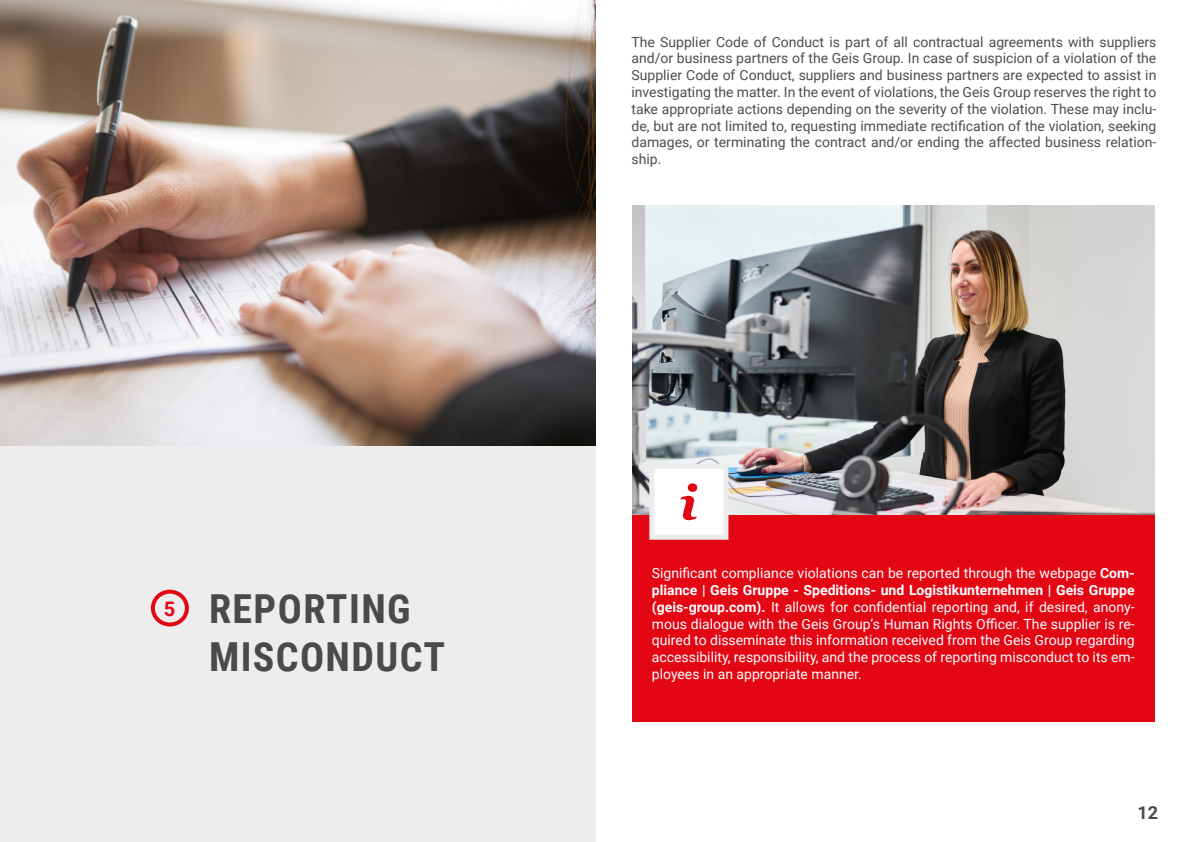
<style>
.page{position:relative;width:1191px;height:842px;background:#fff}
.page>*{position:absolute;margin:0;border:0;box-sizing:border-box;transform-origin:0 0}
.t1{font:700 40px/48px "Roboto Condensed";letter-spacing:.035em;color:#4a4a49}
.t2{font:700 20px "Roboto";color:#e30613}
.t3{font:700 18px "Roboto";color:#4a4a49}
.t4{font:14px/16.8px "Roboto";color:#4d4d4d;text-align:justify}
.t5{font:14px/16.8px "Roboto";color:#fff;text-align:justify}
.s1{font-weight:700}
</style>
<div class="page">
<div style="left:0;top:446px;width:595px;height:396px;background:#ededed"></div>
<div style="left:151px;top:590px;width:38px;height:36px;border:4px solid #e30613;border-radius:50%"></div>
<img style="left:0;top:0;width:595px;height:445px">
<div style="left:632px;top:514px;width:523px;height:207px;background:#e30613"></div>
<img style="left:632px;top:206px;width:523px;height:308px">
<div style="left:649px;top:464px;width:79px;height:76px;background:#fff;border:5px solid #ededed"></div>
<svg style="left:680px;top:496px;width:16px;height:24px"></svg>
<div style="left:687px;top:483px;width:10px;height:9px;background:#e30613;border-radius:50%"></div>
<h2 class="t2" style="left:164px;top:597px;width:13px">5</h2>
<h1 class="t1" style="left:209px;top:585px;width:237px">REPORTING<br>MISCONDUCT</h1>
<p class="t4" style="left:631px;top:34px;width:526px">The Supplier Code of Conduct is part of all contractual agreements with suppliers and/or business partners of the Geis Group. In case of suspicion of a violation of the Supplier Code of Conduct, suppliers and business partners are expected to assist in investigating the matter. In the event of violations, the Geis Group reserves the right to take appropriate actions depending on the severity of the violation. These may inclu&shy;de, but are not limited to, requesting immediate rectification of the violation, seeking damages, or terminating the contract and/or ending the affected business relation&shy;ship.</p>
<p class="t5" style="left:652px;top:564px;width:484px">Significant compliance violations can be reported through the webpage <span class="s1">Com&shy;pliance | Geis Gruppe - Speditions- und Logistikunternehmen | Geis Gruppe (geis-group.com).</span> It allows for confidential reporting and, if desired, anony&shy;mous dialogue with the Geis Group‘s Human Rights Officer. The supplier is re&shy;quired to disseminate this information received from the Geis Group regarding accessibility, responsibility, and the process of reporting misconduct to its em&shy;ployees in an appropriate manner.</p>
<p class="t3" style="left:1137px;top:805px;width:22px">12</p>
</div>
